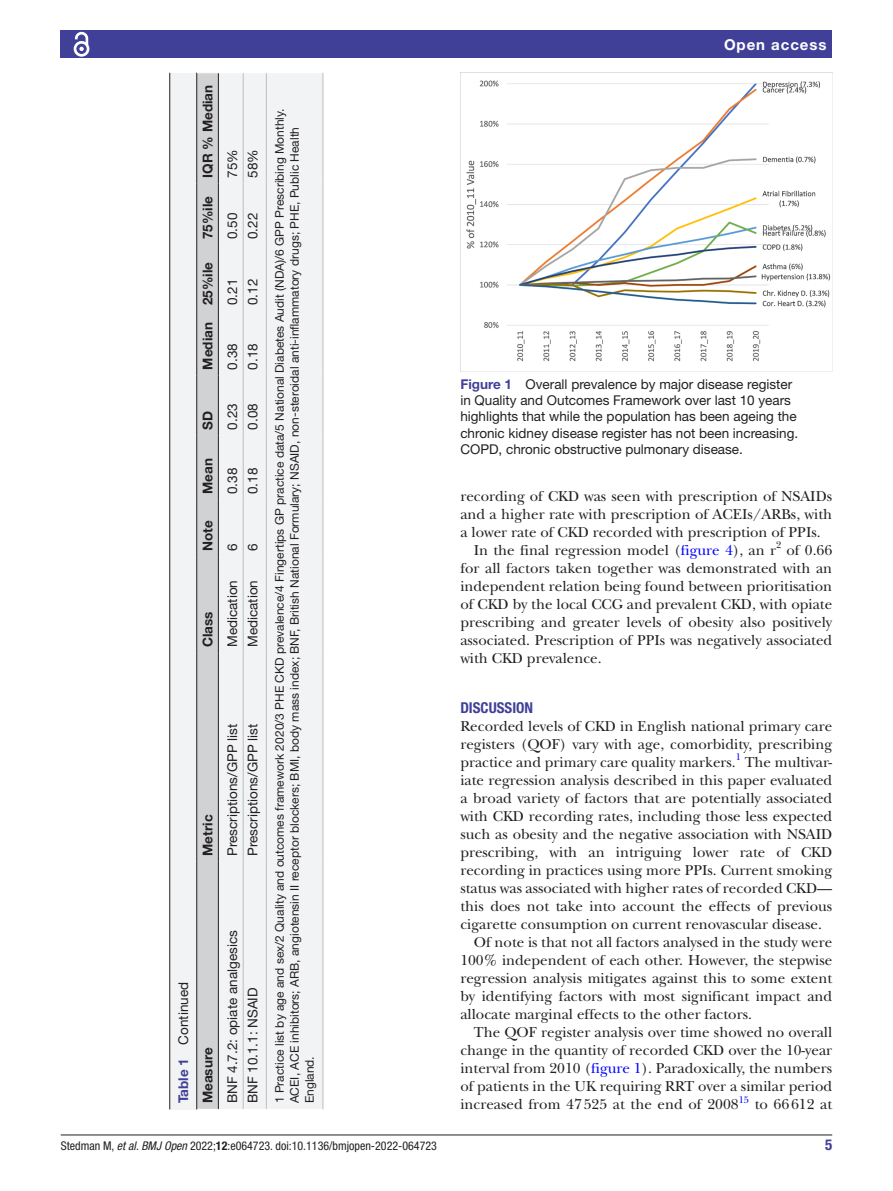
<style>
.page{position:relative;width:893px;height:1191px;background:#fff}
.page>*{position:absolute;margin:0;border:0;box-sizing:border-box;transform-origin:0 0}
.t1{font:15px/18px "New Baskerville";color:#231f20;text-align:justify}
.t2{font:700 condensed 15px "Helvetica Neue LT Std";color:#414099}
.t3{font:700 15px "Helvetica Neue LT Std";letter-spacing:.065em;color:#fff}
.t4{font:13.5px/16.2px "Helvetica Neue LT Std";color:#231f20}
.t5{font:700 13.5px "Helvetica Neue LT Std";color:#231f20}
.t6{font:700 13.5px "Helvetica Neue LT Std";color:#414099}
.t7{font:12px/15px "Helvetica Neue LT Std";color:#231f20}
.t8{font:condensed 12px "Helvetica Neue LT Std";color:#231f20}
.t9{font:9.9px "New Baskerville";color:#00f}
.t10{font:9.9px "New Baskerville";color:#231f20}
.s1{font-weight:700;color:#414099}
.s2{color:#00f}
.s3{font-style:italic}
.s4{font-weight:700}
</style>
<div class="page">
<hr style="left:61px;top:1134px;width:771px;height:1px;background:#231f20">
<div style="left:61px;top:31px;width:771px;height:27px;background:#414099"></div>
<svg style="left:73px;top:31px;width:17px;height:26px"></svg>
<div style="left:188px;top:73px;width:135px;height:1036px;background:#f2f3f4"></div>
<hr style="left:196px;top:861px;width:1px;height:248px;background:#231f20">
<hr style="left:196px;top:653px;width:1px;height:208px;background:#231f20">
<hr style="left:196px;top:557px;width:1px;height:96px;background:#231f20">
<hr style="left:196px;top:500px;width:1px;height:57px;background:#231f20">
<hr style="left:196px;top:435px;width:1px;height:65px;background:#231f20">
<hr style="left:196px;top:375px;width:1px;height:60px;background:#231f20">
<hr style="left:196px;top:311px;width:1px;height:64px;background:#231f20">
<hr style="left:196px;top:245px;width:1px;height:66px;background:#231f20">
<hr style="left:196px;top:183px;width:1px;height:62px;background:#231f20">
<hr style="left:196px;top:73px;width:1px;height:110px;background:#231f20">
<hr style="left:266px;top:653px;width:1px;height:208px;background:#bcbdc0">
<hr style="left:266px;top:557px;width:1px;height:96px;background:#bcbdc0">
<hr style="left:266px;top:500px;width:1px;height:57px;background:#bcbdc0">
<hr style="left:266px;top:435px;width:1px;height:65px;background:#bcbdc0">
<hr style="left:266px;top:375px;width:1px;height:60px;background:#bcbdc0">
<hr style="left:266px;top:311px;width:1px;height:64px;background:#bcbdc0">
<hr style="left:266px;top:245px;width:1px;height:66px;background:#bcbdc0">
<hr style="left:266px;top:183px;width:1px;height:62px;background:#bcbdc0">
<hr style="left:266px;top:73px;width:1px;height:110px;background:#bcbdc0">
<hr style="left:266px;top:861px;width:1px;height:248px;background:#bcbdc0">
<hr style="left:323px;top:861px;width:1px;height:248px;background:#bcbdc0">
<hr style="left:323px;top:653px;width:1px;height:208px;background:#bcbdc0">
<hr style="left:323px;top:557px;width:1px;height:96px;background:#bcbdc0">
<hr style="left:323px;top:500px;width:1px;height:57px;background:#bcbdc0">
<hr style="left:323px;top:435px;width:1px;height:65px;background:#bcbdc0">
<hr style="left:323px;top:375px;width:1px;height:60px;background:#bcbdc0">
<hr style="left:323px;top:311px;width:1px;height:64px;background:#bcbdc0">
<hr style="left:323px;top:245px;width:1px;height:66px;background:#bcbdc0">
<hr style="left:323px;top:183px;width:1px;height:62px;background:#bcbdc0">
<hr style="left:323px;top:73px;width:1px;height:110px;background:#bcbdc0">
<svg style="left:197px;top:72px;width:47px;height:1038px"></svg>
<div style="left:170px;top:73px;width:18px;height:1036px;background:#f2f3f4"></div>
<hr style="left:169px;top:73px;width:1px;height:1036px;background:#231f20">
<img style="left:460px;top:73px;width:371px;height:298px">
<p class="t5" style="left:199px;top:177px;width:94px;rotate:-90deg">IQR % Median</p>
<p class="t7" style="left:272px;top:1103px;width:996px;rotate:-90deg">1 Practice list by age and sex/2 Quality and outcomes framework 2020/3 PHE CKD prevalence/4 Fingertips GP practice data/5 National Diabetes Audit (NDA)/6 GPP Prescribing Monthly.<br>ACEI, ACE inhibitors; ARB, angiotensin II receptor blockers; BMI, body mass index; BNF, British National Formulary; NSAID, non-steroidal anti-inflammatory drugs; PHE, Public Health</p>
<p class="t4" style="left:224px;top:177px;width:30px;rotate:-90deg">75%</p>
<p class="t4" style="left:244px;top:177px;width:30px;rotate:-90deg">58%</p>
<p class="t5" style="left:199px;top:239px;width:45px;rotate:-90deg">75%ile</p>
<p class="t4" style="left:224px;top:239px;width:28px;rotate:-90deg">0.50</p>
<p class="t4" style="left:244px;top:239px;width:28px;rotate:-90deg">0.22</p>
<p class="t5" style="left:199px;top:305px;width:45px;rotate:-90deg">25%ile</p>
<p class="t4" style="left:244px;top:305px;width:28px;rotate:-90deg">0.12</p>
<p class="t4" style="left:224px;top:305px;width:28px;rotate:-90deg">0.21</p>
<p class="t5" style="left:199px;top:369px;width:49px;rotate:-90deg">Median</p>
<p class="t4" style="left:224px;top:369px;width:28px;rotate:-90deg">0.38</p>
<p class="t4" style="left:244px;top:370px;width:28px;rotate:-90deg">0.18</p>
<p class="t4" style="left:244px;top:430px;width:28px;rotate:-90deg">0.08</p>
<p class="t4" style="left:224px;top:429px;width:28px;rotate:-90deg">0.23</p>
<p class="t5" style="left:199px;top:429px;width:20px;rotate:-90deg">SD</p>
<p class="t5" style="left:199px;top:494px;width:37px;rotate:-90deg">Mean</p>
<p class="t4" style="left:224px;top:494px;width:28px;rotate:-90deg">0.38</p>
<p class="t4" style="left:244px;top:494px;width:28px;rotate:-90deg">0.18</p>
<p class="t5" style="left:199px;top:551px;width:32px;rotate:-90deg">Note</p>
<p class="t4" style="left:224px;top:551px;width:9px;rotate:-90deg">6</p>
<p class="t4" style="left:244px;top:551px;width:9px;rotate:-90deg">6</p>
<p class="t4" style="left:224px;top:647px;width:69px;rotate:-90deg">Medication</p>
<p class="t4" style="left:244px;top:647px;width:69px;rotate:-90deg">Medication</p>
<p class="t5" style="left:199px;top:647px;width:37px;rotate:-90deg">Class</p>
<p class="t4" style="left:224px;top:855px;width:133px;rotate:-90deg">Prescriptions/GPP list</p>
<p class="t4" style="left:244px;top:855px;width:133px;rotate:-90deg">Prescriptions/GPP list</p>
<p class="t5" style="left:199px;top:855px;width:43px;rotate:-90deg">Metric</p>
<p class="t4" style="left:224px;top:1103px;width:175px;rotate:-90deg">BNF 4.7.2: opiate analgesics</p>
<p class="t4" style="left:175px;top:1044px;width:64px;rotate:-90deg">Continued</p>
<p class="t4" style="left:244px;top:1103px;width:117px;rotate:-90deg">BNF 10.1.1: NSAID</p>
<p class="t5" style="left:199px;top:1103px;width:57px;rotate:-90deg">Measure</p>
<p class="t6" style="left:175px;top:1103px;width:47px;rotate:-90deg">Table 1</p>
<p class="t7" style="left:302px;top:1103px;width:49px;rotate:-90deg">England.</p>
<p class="t3" style="left:724px;top:35px;width:104px">Open access</p>
<p class="t4" style="left:460px;top:376px;width:339px"><span class="s1">Figure 1</span> Overall prevalence by major disease register in Quality and Outcomes Framework over last 10 years highlights that while the population has been ageing the chronic kidney disease register has not been increasing.<br>COPD, chronic obstructive pulmonary disease.</p>
<p class="t1" style="left:460px;top:487px;width:373px">recording of CKD was seen with prescription of NSAIDs</p>
<p class="t1" style="left:460px;top:505px;width:373px">and a higher rate with prescription of ACEIs/ARBs, with</p>
<p class="t1" style="left:460px;top:523px;width:362px">a lower rate of CKD recorded with prescription of PPIs.</p>
<p class="t1" style="left:474px;top:541px;width:304px">In the final regression model (<span class="s2">figure 4</span>), an r</p>
<p class="t10" style="left:776px;top:539px;width:7px">2</p>
<p class="t1" style="left:460px;top:541px;width:373px;text-indent:326px">of 0.66 for all factors taken together was demonstrated with an independent relation being found between prioritisation of CKD by the local CCG and prevalent CKD, with opiate prescribing and greater levels of obesity also positively associated. Prescription of PPIs was negatively associated with CKD prevalence.</p>
<p class="t2" style="left:460px;top:699px;width:74px">DISCUSSION</p>
<p class="t1" style="left:460px;top:717px;width:373px">Recorded levels of CKD in English national primary care registers (QOF) vary with age, comorbidity, prescribing practice and primary care quality markers.</p>
<p class="t9" style="left:736px;top:751px;width:7px">1</p>
<p class="t1" style="left:745px;top:753px;width:89px">The multivar-</p>
<p class="t1" style="left:460px;top:771px;width:373px">iate regression analysis described in this paper evaluated</p>
<p class="t1" style="left:460px;top:789px;width:373px">a broad variety of factors that are potentially associated</p>
<p class="t1" style="left:460px;top:807px;width:373px">with CKD recording rates, including those less expected</p>
<p class="t1" style="left:460px;top:825px;width:373px">such as obesity and the negative association with NSAID</p>
<p class="t1" style="left:460px;top:843px;width:373px">prescribing, with an intriguing lower rate of CKD</p>
<p class="t1" style="left:460px;top:861px;width:373px">recording in practices using more PPIs. Current smoking</p>
<p class="t1" style="left:460px;top:879px;width:373px">status was associated with higher rates of recorded CKD—</p>
<p class="t1" style="left:460px;top:897px;width:373px">this does not take into account the effects of previous</p>
<p class="t1" style="left:460px;top:915px;width:363px">cigarette consumption on current renovascular disease.</p>
<p class="t1" style="left:474px;top:933px;width:360px">Of note is that not all factors analysed in the study were</p>
<p class="t1" style="left:460px;top:951px;width:373px">100% independent of each other. However, the stepwise</p>
<p class="t1" style="left:460px;top:969px;width:373px">regression analysis mitigates against this to some extent</p>
<p class="t1" style="left:460px;top:987px;width:373px">by identifying factors with most significant impact and</p>
<p class="t1" style="left:460px;top:1005px;width:293px">allocate marginal effects to the other factors.</p>
<p class="t1" style="left:474px;top:1023px;width:360px">The QOF register analysis over time showed no overall</p>
<p class="t1" style="left:460px;top:1041px;width:373px">change in the quantity of recorded CKD over the 10-year</p>
<p class="t1" style="left:460px;top:1059px;width:373px">interval from 2010 (<span class="s2">figure 1</span>). Paradoxically, the numbers</p>
<p class="t1" style="left:460px;top:1077px;width:373px">of patients in the UK requiring RRT over a similar period</p>
<p class="t1" style="left:460px;top:1095px;width:280px">increased from 47525 at the end of 2008</p>
<p class="t9" style="left:739px;top:1093px;width:12px">15</p>
<p class="t1" style="left:755px;top:1095px;width:79px">to 66612 at</p>
<p class="t8" style="left:61px;top:1138px;width:378px">Stedman M, <span class="s3">et al</span>. <span class="s3">BMJ Open</span> 2022;<span class="s4">12</span>:e064723. doi:10.1136/bmjopen-2022-064723</p>
<p class="t2" style="left:825px;top:1135px;width:9px">5</p>
</div>
